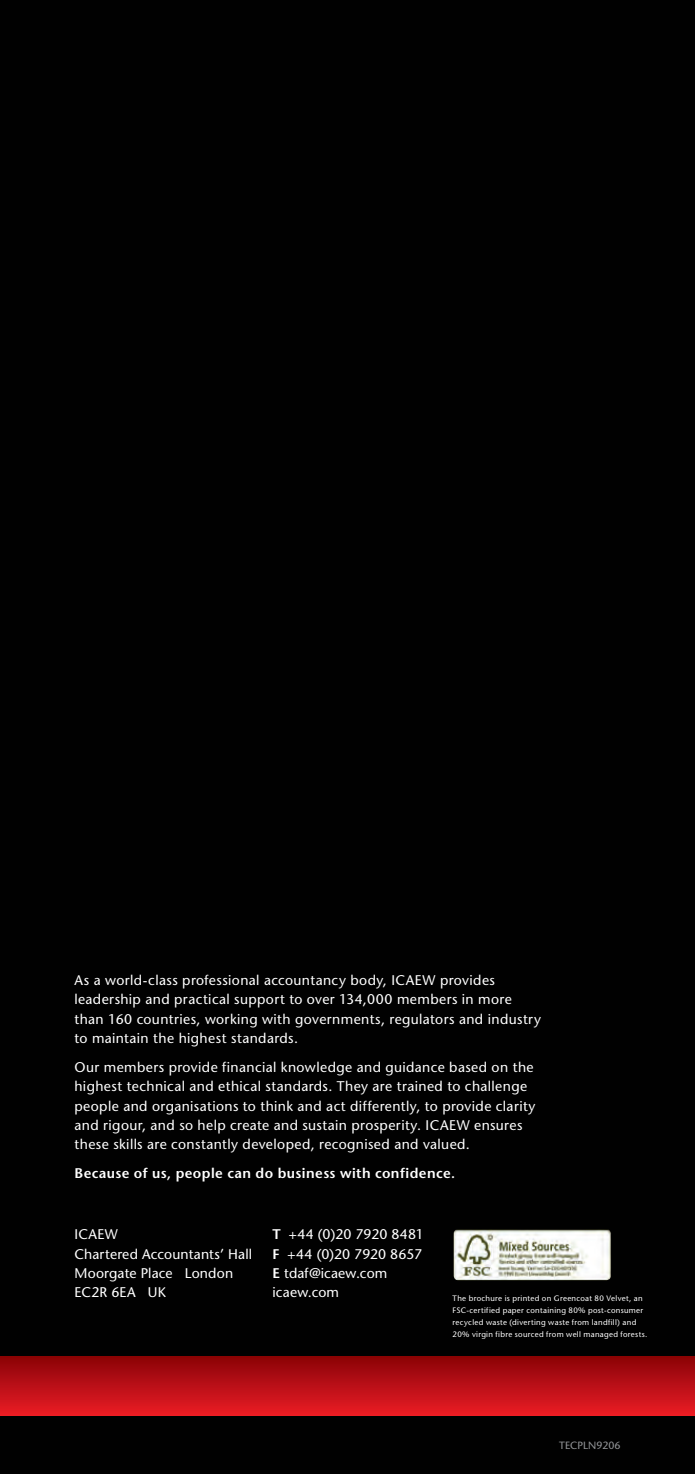
<style>
.page{position:relative;width:695px;height:1474px;background:#fff}
.page>*{position:absolute;margin:0;border:0;box-sizing:border-box;transform-origin:0 0}
.t1{font:500 14px/19.2px "Stone Sans Std";letter-spacing:.025em;color:#fff}
.t2{font:600 14px "Stone Sans Std";letter-spacing:.03em;color:#fff}
.t3{font:500 10.5px "Stone Sans Std";color:#939598}
.t4{font:500 7.88px/12.2px "Stone Sans Std";letter-spacing:.035em;color:#fff}
.s1{font-weight:600}
</style>
<div class="page">
<svg style="left:694px;top:1355px;width:1px;height:59px"></svg>
<div style="left:0;top:0;width:694px;height:1473px;background:#010101"></div>
<div style="left:0;top:1355px;width:694px;height:59px;background:linear-gradient(to bottom,#880206,#e81c25)"></div>
<img style="left:453px;top:1229px;width:158px;height:51px">
<p class="t1" style="left:74px;top:970px;width:468px">As a world-class professional accountancy body, IC AEW provides leadership and practical support to over 134,000 members in more than 160 countries, working with governments, regulators and industry to maintain the highest standards.</p>
<p class="t1" style="left:74px;top:1057px;width:462px">Our members provide financial knowledge and guidance based on the highest technical and ethical standards. They are trained to challenge people and organisations to think and act differently, to provide clarity and rigour, and so help create and sustain prosperity. IC AEW ensures these skills are constantly developed, recognised and valued.</p>
<p class="t2" style="left:74px;top:1164px;width:382px">Because of us, people can do business with confidence.</p>
<p class="t1" style="left:74px;top:1224px;width:179px">IC AEW<br>Chartered Accountants’ Hall<br>Moorgate Place London<br>EC 2R 6EA UK</p>
<p class="t1" style="left:272px;top:1224px;width:153px"><span class="s1">T</span> +44 (0)20 7920 8481<br><span class="s1">F</span> +44 (0)20 7920 8657<br><span class="s1">E</span> tdaf@icaew.com icaew.com</p>
<p class="t4" style="left:452px;top:1291px;width:191px">The brochure is printed on Greencoat 80 Velvet, an<br>FSC</p>
<p class="t4" style="left:452px;top:1303px;width:196px;text-indent:14px">-certified paper containing 80% post-consumer recycled waste (diverting waste from landfill) and<br>20% virgin fibre sourced from well managed forests.</p>
<p class="t3" style="left:559px;top:1438px;width:63px">TECPLN 9206</p>
</div>
